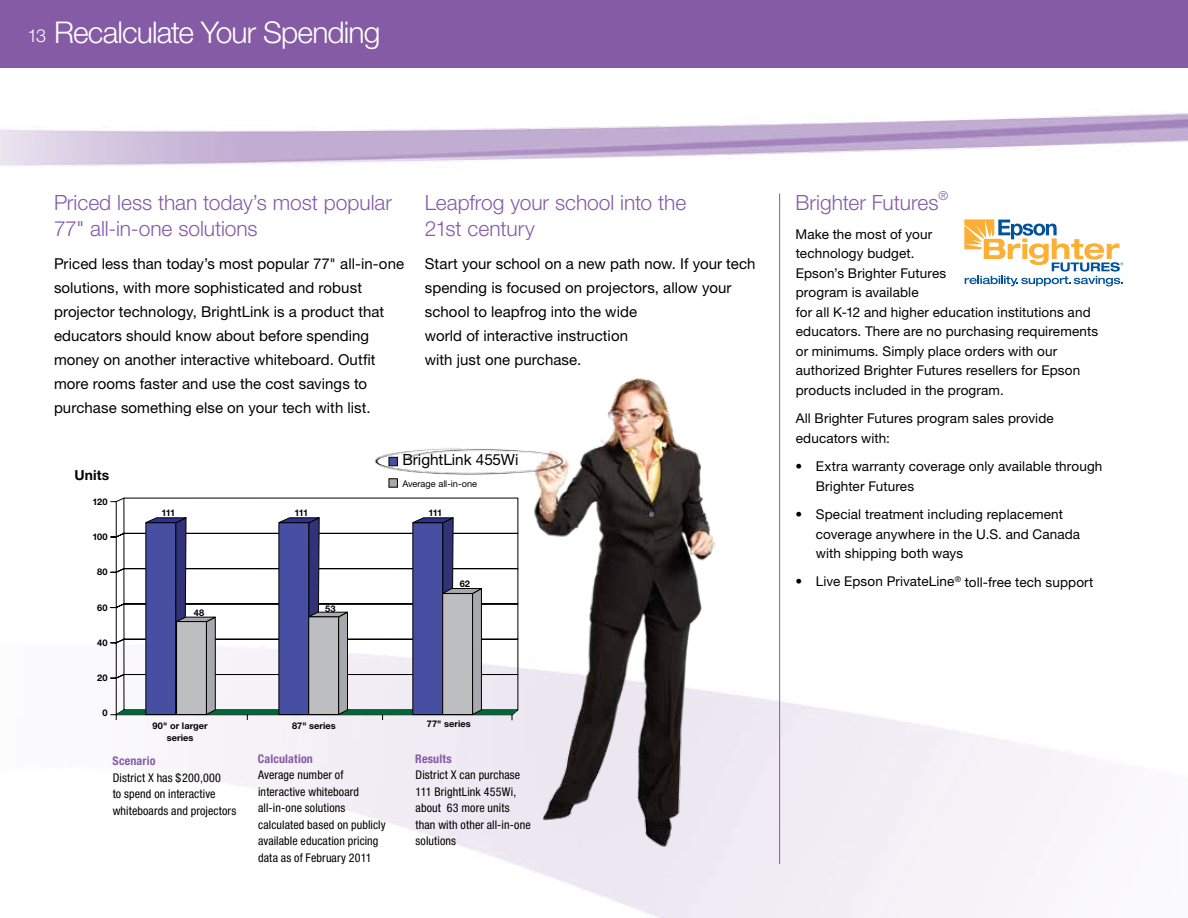
<style>
.page{position:relative;width:1188px;height:918px;background:#fff}
.page>*{position:absolute;margin:0;border:0;box-sizing:border-box;transform-origin:0 0}
.t1{font:300 30px "Helvetica Neue";letter-spacing:-.03em;color:#fff}
.t2{font:300 21px/25.5px "Helvetica Neue";letter-spacing:-.005em;color:#855ba6}
.t3{font:15.3px "Helvetica Neue";letter-spacing:-.005em;color:#000}
.t4{font:15px/24px "Helvetica Neue";letter-spacing:.005em;color:#000}
.t5{font:700 13.8px "Helvetica Neue";letter-spacing:.005em;color:#000}
.t6{font:13.5px/19.5px "Helvetica Neue";letter-spacing:.01em;color:#000}
.t7{font:300 12.3px "Helvetica Neue";color:#855ba6}
.t8{font:condensed 12px/16.5px "Helvetica Neue";letter-spacing:.01em;color:#000}
.t9{font:700 condensed 12px "Helvetica Neue";letter-spacing:.015em;color:#855ba6}
.t10{font:700 9.15px/11.1px "Helvetica Neue";letter-spacing:.005em;color:#000;text-align:center}
.t11{font:9.15px "Helvetica Neue";color:#000}
.s1{font-size:18px}
</style>
<div class="page">
<div style="left:0;top:0;width:1188px;height:68px;background:#855ba6"></div>
<hr style="left:779px;top:194px;width:1px;height:670px;background:#855ba6">
<svg style="left:110px;top:497px;width:259px;height:224px"></svg>
<svg style="left:117px;top:517px;width:252px;height:198px"></svg>
<img style="left:369px;top:377px;width:345px;height:484px">
<svg style="left:964px;top:219px;width:159px;height:67px"></svg>
<h1 class="t1" style="left:27px;top:14px;width:354px"><span class="s1">13</span> Recalculate Your Spending</h1>
<h2 class="t2" style="left:54px;top:189px;width:340px">Priced less than today’s most popular<br>77" all-in-one solutions</h2>
<p class="t4" style="left:54px;top:251px;width:352px">Priced less than today’s most popular 77" all-in-one solutions, with more sophisticated and robust projector technology, BrightLink is a product that educators should know about before spending money on another interactive whiteboard. Outfit more rooms faster and use the cost savings to purchase something else on your tech with list.</p>
<h2 class="t2" style="left:425px;top:189px;width:263px">Leapfrog your school into the<br>21st century</h2>
<p class="t4" style="left:425px;top:251px;width:332px">Start your school on a new path now. If your tech spending is focused on projectors, allow your school to leapfrog into the wide<br>world of interactive instruction<br>with just one purchase.</p>
<p class="t5" style="left:75px;top:467px;width:36px">Units</p>
<p class="t10" style="left:93px;top:496px;width:17px">120</p>
<p class="t10" style="left:92px;top:531px;width:17px">100</p>
<p class="t10" style="left:97px;top:566px;width:12px">80</p>
<p class="t10" style="left:97px;top:602px;width:12px">60</p>
<p class="t10" style="left:97px;top:637px;width:12px">40</p>
<p class="t10" style="left:97px;top:672px;width:12px">20</p>
<p class="t10" style="left:103px;top:707px;width:7px">0</p>
<p class="t10" style="left:162px;top:507px;width:15px">111</p>
<p class="t10" style="left:194px;top:607px;width:12px">48</p>
<p class="t10" style="left:153px;top:720px;width:57px">90" or larger series</p>
<p class="t9" style="left:112px;top:753px;width:45px">Scenario</p>
<p class="t8" style="left:113px;top:769px;width:125px">District X has $200,000<br>to spend on interactive whiteboards and projectors</p>
<p class="t10" style="left:295px;top:507px;width:15px">111</p>
<p class="t10" style="left:325px;top:603px;width:12px">53</p>
<p class="t3" style="left:402px;top:450px;width:118px">BrightLink 455Wi</p>
<p class="t11" style="left:402px;top:478px;width:76px">Average all-in-one</p>
<p class="t10" style="left:429px;top:507px;width:15px">111</p>
<p class="t10" style="left:460px;top:578px;width:12px">62</p>
<p class="t10" style="left:292px;top:720px;width:45px">87" series</p>
<p class="t10" style="left:427px;top:718px;width:45px">77" series</p>
<p class="t9" style="left:258px;top:751px;width:57px">Calculation</p>
<p class="t8" style="left:258px;top:767px;width:129px">Average number of interactive whiteboard all-in-one solutions calculated based on publicly available education pricing data as of February 2011</p>
<p class="t9" style="left:415px;top:751px;width:38px">Results</p>
<p class="t8" style="left:416px;top:767px;width:117px">District X can purchase<br>111 BrightLink 455Wi, about 63 more units than with other all-in-one solutions</p>
<h2 class="t2" style="left:796px;top:190px;width:144px">Brighter Futures</h2>
<p class="t7" style="left:939px;top:189px;width:11px">®</p>
<p class="t6" style="left:796px;top:224px;width:304px">Make the most of your<br>technology budget.<br>Epson’s Brighter Futures<br>program is available<br>for all K-12 and higher education institutions and educators. There are no purchasing requirements or minimums. Simply place orders with our authorized Brighter Futures resellers for Epson products included in the program.</p>
<p class="t6" style="left:796px;top:409px;width:259px">All Brighter Futures program sales provide educators with:</p>
<p class="t6" style="left:816px;top:456px;width:288px;text-indent:-20px">• Extra warranty coverage only available through<br>Brighter Futures</p>
<p class="t6" style="left:816px;top:504px;width:266px;text-indent:-20px">• Special treatment including replacement coverage anywhere in the U.S. and Canada with shipping both ways</p>
<p class="t6" style="left:796px;top:572px;width:299px">• Live Epson PrivateLine<sup>®</sup> toll-free tech support</p>
</div>
